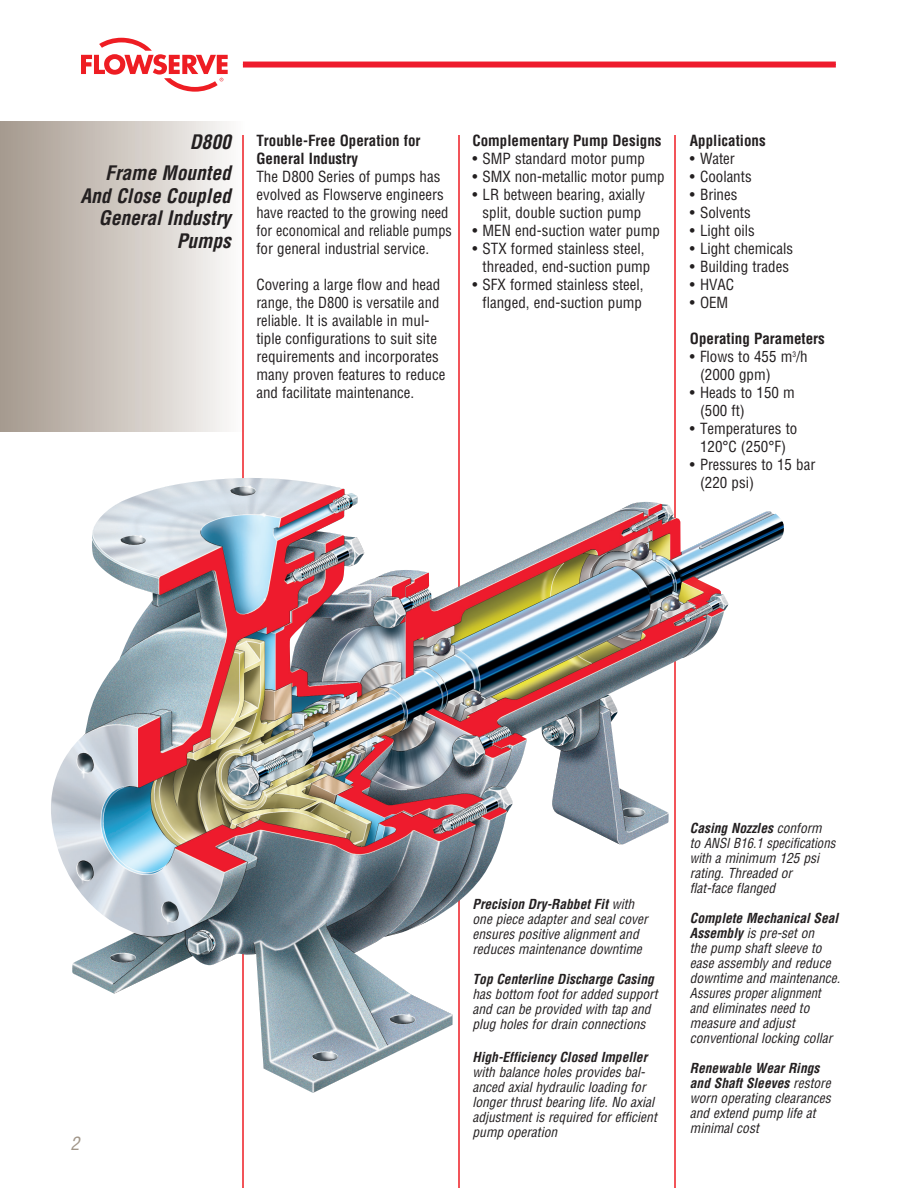
<style>
.page{position:relative;width:918px;height:1188px;background:#fff}
.page>*{position:absolute;margin:0;border:0;box-sizing:border-box;transform-origin:0 0}
.L3__Page_Title{font:italic 700 condensed 19.5px/22.5px "Helvetica LT Std";color:#231f20;text-align:right}
.L13__Page_Number_rig{font:italic condensed 18px "Helvetica LT Std";color:#a19689}
.L1a__Body_Bulleted{font:condensed 15px/18px "Helvetica LT Std";color:#231f20}
.L1__Body_Copy{font:condensed 15px/18px "Helvetica LT Std";color:#231f20}
.L2__Subhead{font:700 condensed 15px/18px "Helvetica LT Std";color:#231f20}
.L6__Callout_Body{font:italic condensed 13.5px/15px "Helvetica LT Std";color:#231f20}
.L6__Callout_Body-2{font:italic 700 condensed 13.5px "Helvetica LT Std";color:#231f20}
.s1{font-weight:700}
.s2{font-weight:400}
</style>
<div class="page">
<svg style="left:81px;top:38px;width:147px;height:54px"></svg>
<div style="left:243px;top:62px;width:593px;height:6px;background:#ee1b2c"></div>
<div style="left:0;top:122px;width:244px;height:310px;background:linear-gradient(to right,#a4988c,#fbfaf9)"></div>
<hr style="left:242px;top:135px;width:2px;height:1053px;background:#ee1d23">
<hr style="left:674px;top:135px;width:2px;height:1053px;background:#ee1d23">
<hr style="left:458px;top:135px;width:2px;height:1053px;background:#ee1d23">
<img style="left:51px;top:478px;width:618px;height:615px">
<p class="L3__Page_Title" style="left:190px;top:131px;width:43px">D800</p>
<p class="L3__Page_Title" style="left:105px;top:162px;width:127px">Frame Mounted</p>
<p class="L3__Page_Title" style="left:80px;top:185px;width:152px">And Close Coupled<br>General Industry<br>Pumps</p>
<p class="L2__Subhead" style="left:256px;top:131px;width:166px">Trouble-Free Operation for<br>General Industry</p>
<p class="L1__Body_Copy" style="left:256px;top:167px;width:197px">The D800 Series of pumps has evolved as Flowserve engineers have reacted to the growing need for economical and reliable pumps for general industrial service.</p>
<p class="L1__Body_Copy" style="left:256px;top:275px;width:190px">Covering a large flow and head range, the D800 is versatile and reliable. It is available in mul&shy;tiple configurations to suit site requirements and incorporates many proven features to reduce and facilitate maintenance.</p>
<p class="L2__Subhead" style="left:472px;top:131px;width:191px">Complementary Pump Designs</p>
<p class="L1a__Body_Bulleted" style="left:472px;top:149px;width:174px">• SMP standard motor pump</p>
<p class="L1a__Body_Bulleted" style="left:472px;top:167px;width:194px">• SMX non-metallic motor pump</p>
<p class="L1a__Body_Bulleted" style="left:472px;top:185px;width:174px;text-align:center">• LR between bearing, axially split, double suction pump</p>
<p class="L1a__Body_Bulleted" style="left:472px;top:221px;width:189px">• MEN end-suction water pump</p>
<p class="L1a__Body_Bulleted" style="left:483px;top:239px;width:169px;text-indent:-10px">• STX formed stainless steel, threaded, end-suction pump</p>
<p class="L1a__Body_Bulleted" style="left:472px;top:275px;width:173px;text-align:center">• SFX formed stainless steel, flanged, end-suction pump</p>
<p class="L2__Subhead" style="left:690px;top:131px;width:77px">Applications</p>
<p class="L1a__Body_Bulleted" style="left:690px;top:149px;width:47px">• Water</p>
<p class="L1a__Body_Bulleted" style="left:690px;top:167px;width:63px">• Coolants</p>
<p class="L1a__Body_Bulleted" style="left:690px;top:185px;width:49px">• Brines</p>
<p class="L1a__Body_Bulleted" style="left:690px;top:203px;width:62px">• Solvents</p>
<p class="L1a__Body_Bulleted" style="left:690px;top:221px;width:67px">• Light oils</p>
<p class="L1a__Body_Bulleted" style="left:690px;top:239px;width:105px">• Light chemicals</p>
<p class="L1a__Body_Bulleted" style="left:690px;top:257px;width:101px">• Building trades</p>
<p class="L1a__Body_Bulleted" style="left:690px;top:275px;width:46px">• HVAC</p>
<p class="L1a__Body_Bulleted" style="left:690px;top:293px;width:40px">• OEM</p>
<p class="L2__Subhead" style="left:690px;top:329px;width:136px">Operating Parameters</p>
<p class="L1a__Body_Bulleted" style="left:700px;top:347px;width:109px;text-indent:-10px">• Flows to 455 m<sup>3</sup>/h (2000 gpm)</p>
<p class="L1a__Body_Bulleted" style="left:700px;top:383px;width:96px;text-indent:-10px">• Heads to 150 m (500 ft)</p>
<p class="L1a__Body_Bulleted" style="left:690px;top:419px;width:109px;text-align:center">• Temperatures to<br>120°C (250°F)</p>
<p class="L1a__Body_Bulleted" style="left:700px;top:455px;width:117px;text-indent:-10px">• Pressures to 15 bar (220 psi)</p>
<p class="L13__Page_Number_rig" style="left:70px;top:1132px;width:10px">2</p>
<p class="L6__Callout_Body" style="left:472px;top:897px;width:177px"><span class="s1">Precision Dry-Rabbet Fit</span> with one piece adapter and seal cover ensures positive alignment and reduces maintenance downtime</p>
<p class="L6__Callout_Body" style="left:472px;top:972px;width:187px"><span class="s1">Top Centerline Discharge Casing </span>has bottom foot for added support and can be provided with tap and plug holes for drain connections</p>
<p class="L6__Callout_Body" style="left:472px;top:1050px;width:186px"><span class="s1">High-Efficiency Closed Impeller </span>with balance holes provides bal&shy;anced axial hydraulic loading for longer thrust bearing life. No axial adjustment is required for efficient pump operation</p>
<p class="L6__Callout_Body-2" style="left:690px;top:819px;width:133px">Casing Nozzles <span class="s2">conform</span></p>
<p class="L6__Callout_Body" style="left:690px;top:836px;width:147px">to ANSI B16.1 specifications with a minimum 125 psi</p>
<p class="L6__Callout_Body" style="left:690px;top:866px;width:104px">rating. Threaded or</p>
<p class="L6__Callout_Body" style="left:690px;top:881px;width:87px">flat-face flanged</p>
<p class="L6__Callout_Body" style="left:690px;top:911px;width:152px"><span class="s1">Complete Mechanical Seal<br>Assembly</span> is pre-set on<br>the pump shaft sleeve to ease assembly and reduce downtime and maintenance.<br>Assures proper alignment and eliminates need to measure and adjust conventional locking collar</p>
<p class="L6__Callout_Body" style="left:690px;top:1061px;width:142px"><span class="s1">Renewable Wear Rings and Shaft Sleeves</span> restore worn operating clearances and extend pump life at minimal cost</p>
</div>
